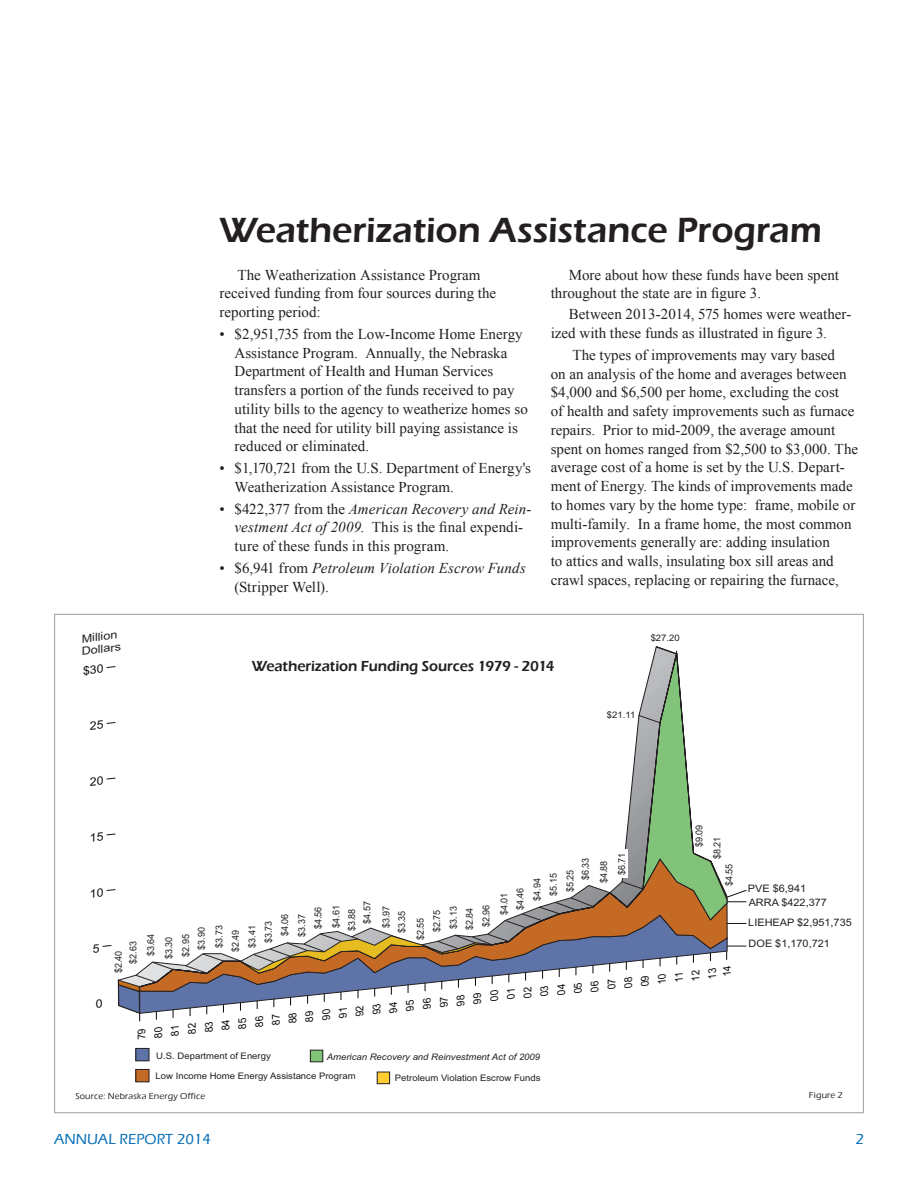
<style>
.page{position:relative;width:918px;height:1188px;background:#fff}
.page>*{position:absolute;margin:0;border:0;box-sizing:border-box;transform-origin:0 0}
.t1{font:600 36px "Eras ITC";letter-spacing:-.005em;color:#231f20}
.t2{font:15px/18.8px "Times New Roman";color:#231f20}
.t3{font:italic 15px/18.8px "Times New Roman";letter-spacing:.005em;color:#231f20}
.t4{font:600 15px "Eras ITC";letter-spacing:-.005em;color:#231f20}
.t5{font:500 15px "Eras ITC";color:#006bb6}
.t6{font:11.25px/12.5px "Arial";color:#231f20;scale:1.14 1}
.t7{font:10.8px "Arial";color:#130d0f;scale:.94 1}
.t8{font:10.35px/21.3px "Arial";color:#231f20;scale:1.06 1}
.t9{font:9.6px/18px "Arial";color:#231f20;scale:.94 1}
.t10{font:9px "Arial";color:#231f20;scale:1.06 1}
.t11{font:italic 9px "Arial";color:#231f20;scale:1.06 1}
.t12{font:500 9px "Eras ITC";letter-spacing:.02em;color:#231f20}
.s1{font-style:italic}
.s2{font-style:normal}
</style>
<div class="page">
<svg style="left:651px;top:654px;width:75px;height:300px"></svg>
<svg style="left:102px;top:666px;width:609px;height:356px"></svg>
<div style="left:136px;top:1048px;width:13px;height:13px;background:#5e73a7"></div>
<div style="left:136px;top:1048px;width:13px;height:13px;border:1px solid #231f20"></div>
<div style="left:136px;top:1069px;width:13px;height:13px;background:#c56a24"></div>
<div style="left:136px;top:1069px;width:13px;height:13px;border:1px solid #231f20"></div>
<div style="left:310px;top:1050px;width:13px;height:12px;background:#82c37a"></div>
<div style="left:310px;top:1050px;width:13px;height:12px;border:1px solid #231f20"></div>
<div style="left:377px;top:1072px;width:13px;height:12px;background:#fecd32"></div>
<div style="left:377px;top:1072px;width:13px;height:12px;border:1px solid #231f20"></div>
<svg style="left:654px;top:646px;width:25px;height:10px"></svg>
<svg style="left:135px;top:715px;width:525px;height:268px"></svg>
<svg style="left:118px;top:979px;width:22px;height:35px"></svg>
<div style="left:607px;top:712px;width:30px;height:10px;background:#fff"></div>
<div style="left:616px;top:850px;width:12px;height:28px;background:#fff"></div>
<div style="left:597px;top:855px;width:13px;height:28px;background:#fff"></div>
<svg style="left:253px;top:902px;width:324px;height:61px"></svg>
<svg style="left:726px;top:889px;width:21px;height:71px"></svg>
<h1 class="t1" style="left:220px;top:210px;width:604px">Weatherization Assistance Program</h1>
<p class="t6" style="left:79px;top:633px;width:36px;rotate:-7deg">Million<br>Dollars</p>
<p class="t2" style="left:220px;top:265px;width:278px;text-indent:18px">The Weatherization Assistance Program received funding from four sources during the reporting period:</p>
<p class="t2" style="left:235px;top:324px;width:295px;text-indent:-15px">• $2,951,735 from the Low-Income Home Energy Assistance Program. Annually, the Nebraska Department of Health and Human Services transfers a portion of the funds received to pay utility bills to the agency to weatherize homes so that the need for utility bill paying assistance is reduced or eliminated.</p>
<p class="t2" style="left:235px;top:458px;width:298px;text-indent:-15px">• $1,170,721 from the U.S. Department of Energy's<br>Weatherization Assistance Program.</p>
<p class="t2" style="left:235px;top:499px;width:298px;text-indent:-15px">• $422,377 from the <span class="s1">American Recovery and Rein&shy;vestment Act of 2009</span>. This is the final expendi&shy;ture of these funds in this program.</p>
<p class="t3" style="left:235px;top:558px;width:293px;text-indent:-15px"><span class="s2">• $6,941 from</span> Petroleum Violation Escrow Funds <span class="s2">(Stripper Well).</span></p>
<p class="t2" style="left:551px;top:265px;width:290px;line-height:18px;text-indent:18px">More about how these funds have been spent throughout the state are in figure 3.</p>
<p class="t2" style="left:551px;top:305px;width:302px;text-indent:18px">Between 2013-2014, 575 homes were weather&shy;ized with these funds as illustrated in figure 3.</p>
<p class="t2" style="left:551px;top:345px;width:309px;text-indent:22px">The types of improvements may vary based<br>on an analysis of the home and averages between $4,000 and $6,500 per home, excluding the cost<br>of health and safety improvements such as furnace repairs. Prior to mid-2009, the average amount spent on homes ranged from $2,500 to $3,000. The average cost of a home is set by the U.S. Depart&shy;ment of Energy. The kinds of improvements made to homes vary by the home type: frame, mobile or multi-family. In a frame home, the most common improvements generally are: adding insulation<br>to attics and walls, insulating box sill areas and crawl spaces, replacing or repairing the furnace,</p>
<p class="t10" style="left:651px;top:632px;width:29px">$27.20</p>
<p class="t4" style="left:252px;top:657px;width:304px">Weatherization Funding Sources 1979 - 2014</p>
<p class="t10" style="left:607px;top:709px;width:28px">$21.11</p>
<p class="t9" style="left:690px;top:847px;width:25px;rotate:-90deg">$9.09</p>
<p class="t9" style="left:708px;top:859px;width:25px;rotate:-90deg">$8.21</p>
<p class="t9" style="left:613px;top:875px;width:25px;rotate:-90deg">$6.71</p>
<p class="t9" style="left:577px;top:880px;width:25px;rotate:-90deg">$6.33</p>
<p class="t9" style="left:595px;top:883px;width:25px;rotate:-90deg">$4.88</p>
<p class="t9" style="left:720px;top:886px;width:25px;rotate:-90deg">$4.55</p>
<p class="t9" style="left:561px;top:892px;width:25px;rotate:-90deg">$5.25</p>
<p class="t9" style="left:544px;top:896px;width:25px;rotate:-90deg">$5.15</p>
<p class="t9" style="left:528px;top:901px;width:25px;rotate:-90deg">$4.94</p>
<p class="t9" style="left:511px;top:910px;width:25px;rotate:-90deg">$4.46</p>
<p class="t9" style="left:495px;top:915px;width:25px;rotate:-90deg">$4.01</p>
<p class="t9" style="left:358px;top:924px;width:25px;rotate:-90deg">$4.57</p>
<p class="t9" style="left:477px;top:927px;width:25px;rotate:-90deg">$2.96</p>
<p class="t9" style="left:377px;top:928px;width:25px;rotate:-90deg">$3.97</p>
<p class="t9" style="left:309px;top:929px;width:27px;rotate:-90deg">$4.56 $4.61</p>
<p class="t9" style="left:445px;top:929px;width:25px;rotate:-90deg">$3.13</p>
<p class="t9" style="left:461px;top:930px;width:25px;rotate:-90deg">$2.84</p>
<p class="t9" style="left:343px;top:931px;width:25px;rotate:-90deg">$3.88</p>
<p class="t9" style="left:428px;top:932px;width:25px;rotate:-90deg">$2.75</p>
<p class="t9" style="left:393px;top:933px;width:25px;rotate:-90deg">$3.35</p>
<p class="t9" style="left:276px;top:937px;width:26px;line-height:17.1px;rotate:-90deg">$4.06 $3.37</p>
<p class="t9" style="left:411px;top:940px;width:25px;rotate:-90deg">$2.55</p>
<p class="t9" style="left:260px;top:943px;width:25px;rotate:-90deg">$3.73</p>
<p class="t9" style="left:193px;top:950px;width:28px;line-height:17.4px;rotate:-90deg">$3.90 $3.73</p>
<p class="t9" style="left:243px;top:948px;width:25px;rotate:-90deg">$3.41</p>
<p class="t9" style="left:227px;top:952px;width:25px;rotate:-90deg">$2.49</p>
<p class="t9" style="left:142px;top:959px;width:29px;text-align:center;rotate:-90deg">$3.64 $3.30</p>
<p class="t9" style="left:177px;top:957px;width:25px;rotate:-90deg">$2.95</p>
<p class="t9" style="left:124px;top:964px;width:25px;rotate:-90deg">$2.63</p>
<p class="t9" style="left:110px;top:973px;width:25px;rotate:-90deg">$2.40</p>
<p class="t7" style="left:720px;top:976px;width:15px;rotate:-90deg">14</p>
<p class="t7" style="left:135px;top:1039px;width:15px;rotate:-90deg">79</p>
<p class="t7" style="left:151px;top:1038px;width:15px;rotate:-90deg">80</p>
<p class="t7" style="left:168px;top:1036px;width:15px;rotate:-90deg">81</p>
<p class="t7" style="left:185px;top:1034px;width:15px;rotate:-90deg">82</p>
<p class="t7" style="left:202px;top:1032px;width:15px;rotate:-90deg">83</p>
<p class="t7" style="left:219px;top:1030px;width:15px;rotate:-90deg">84</p>
<p class="t7" style="left:235px;top:1029px;width:15px;rotate:-90deg">85</p>
<p class="t7" style="left:252px;top:1027px;width:15px;rotate:-90deg">86</p>
<p class="t7" style="left:269px;top:1025px;width:15px;rotate:-90deg">87</p>
<p class="t7" style="left:286px;top:1023px;width:15px;rotate:-90deg">88</p>
<p class="t7" style="left:302px;top:1022px;width:15px;rotate:-90deg">89</p>
<p class="t7" style="left:319px;top:1020px;width:15px;rotate:-90deg">90</p>
<p class="t7" style="left:336px;top:1018px;width:15px;rotate:-90deg">91</p>
<p class="t7" style="left:353px;top:1016px;width:15px;rotate:-90deg">92</p>
<p class="t7" style="left:370px;top:1014px;width:15px;rotate:-90deg">93</p>
<p class="t7" style="left:386px;top:1013px;width:15px;rotate:-90deg">94</p>
<p class="t7" style="left:403px;top:1011px;width:15px;rotate:-90deg">95</p>
<p class="t7" style="left:420px;top:1009px;width:15px;rotate:-90deg">96</p>
<p class="t7" style="left:437px;top:1007px;width:15px;rotate:-90deg">97</p>
<p class="t7" style="left:454px;top:1006px;width:15px;rotate:-90deg">98</p>
<p class="t7" style="left:470px;top:1004px;width:15px;rotate:-90deg">99</p>
<p class="t7" style="left:487px;top:1001px;width:15px;rotate:-90deg">00</p>
<p class="t7" style="left:504px;top:999px;width:15px;rotate:-90deg">01</p>
<p class="t7" style="left:521px;top:998px;width:15px;rotate:-90deg">02</p>
<p class="t7" style="left:537px;top:996px;width:15px;rotate:-90deg">03</p>
<p class="t7" style="left:554px;top:995px;width:15px;rotate:-90deg">04</p>
<p class="t7" style="left:571px;top:993px;width:15px;rotate:-90deg">05</p>
<p class="t7" style="left:588px;top:992px;width:15px;rotate:-90deg">06</p>
<p class="t7" style="left:605px;top:989px;width:15px;rotate:-90deg">07</p>
<p class="t7" style="left:621px;top:988px;width:15px;rotate:-90deg">08</p>
<p class="t7" style="left:638px;top:986px;width:15px;rotate:-90deg">09</p>
<p class="t7" style="left:655px;top:984px;width:15px;rotate:-90deg">10</p>
<p class="t7" style="left:672px;top:982px;width:15px;rotate:-90deg">11</p>
<p class="t7" style="left:689px;top:981px;width:15px;rotate:-90deg">12</p>
<p class="t7" style="left:705px;top:979px;width:15px;rotate:-90deg">13</p>
<p class="t10" style="left:156px;top:1050px;width:110px">U.S. Department of Energy</p>
<p class="t10" style="left:156px;top:1070px;width:190px">Low Income Home Energy Assistance Program</p>
<p class="t11" style="left:327px;top:1051px;width:203px">American Recovery and Reinvestment Act of 2009</p>
<p class="t10" style="left:395px;top:1072px;width:139px">Petroleum Violation Escrow Funds</p>
<p class="t8" style="left:748px;top:878px;width:56px">PVE $6,941</p>
<p class="t8" style="left:749px;top:892px;width:75px">ARRA $422,377</p>
<p class="t8" style="left:748px;top:911px;width:99px">LIEHEAP $2,951,735<br>DOE $1,170,721</p>
<p class="t12" style="left:75px;top:1091px;width:131px">Source: Nebraska Energy Office</p>
<p class="t12" style="left:809px;top:1090px;width:35px">Figure 2</p>
<p class="t5" style="left:54px;top:1131px;width:159px">ANNUAL REPORT 2014</p>
<p class="t5" style="left:855px;top:1131px;width:10px">2</p>
</div>
